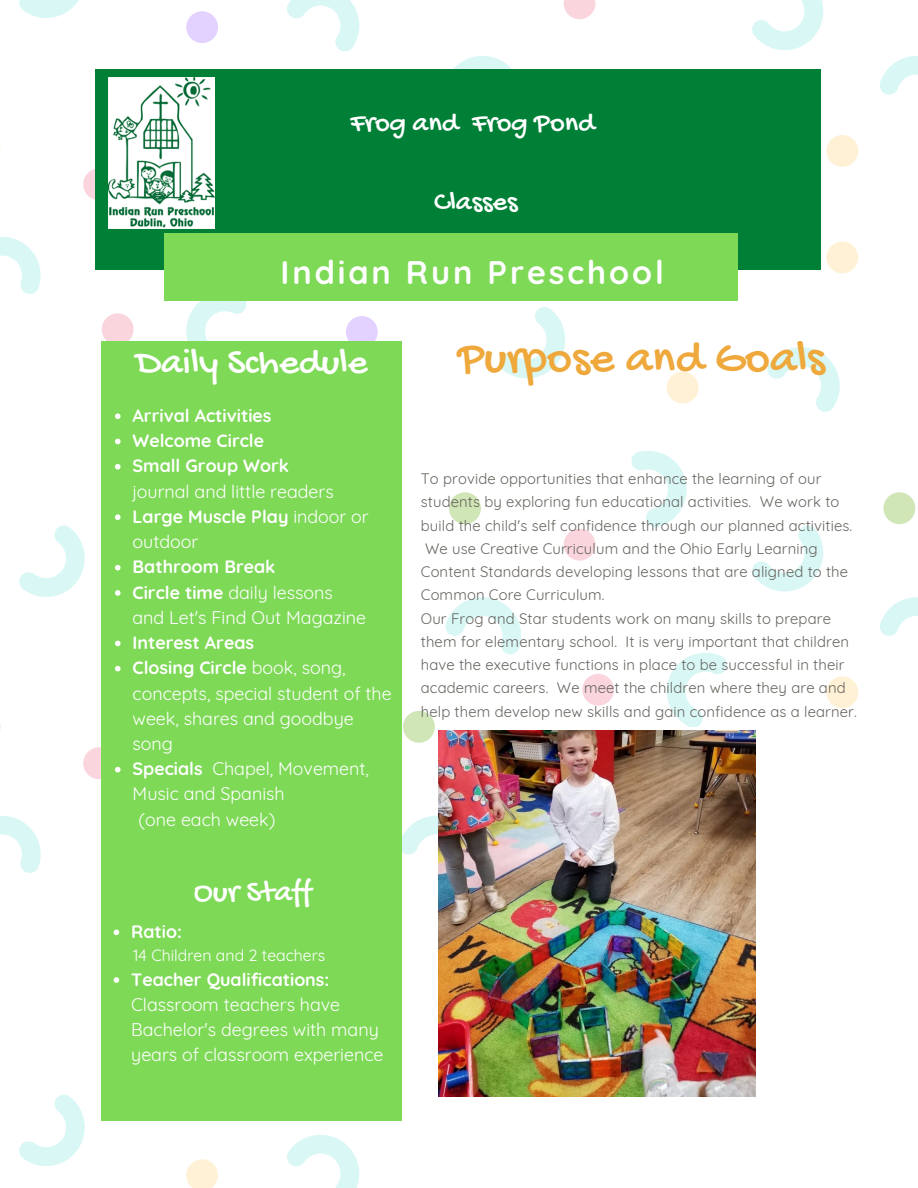
<style>
.page{position:relative;width:918px;height:1188px;background:#fff}
.page>*{position:absolute;margin:0;border:0;box-sizing:border-box;transform-origin:0 0}
.t1{font:48px "Gochi Hand";color:#eea83c}
.t2{font:38.55px "Gochi Hand";color:#fff}
.t3{font:700 32.55px "Quicksand";letter-spacing:.09em;color:#fff}
.t4{font:31.8px "Gochi Hand";color:#fff}
.t5{font:28.5px "Gochi Hand";color:#fff}
.t6{font:17.85px/25.2px "Quicksand";color:#fff}
.t7{font:700 17.85px/25.2px "Quicksand";color:#fff}
.t8{font:15.9px "Quicksand";color:#fff}
.t9{font:14.85px/23.2px "Quicksand";letter-spacing:.01em;color:#67645e}
.s1{font-weight:400}
.s2{font-weight:700}
</style>
<div class="page">
<svg style="left:83px;top:747px;width:32px;height:32px"></svg>
<div style="left:403px;top:711px;width:32px;height:32px;background:#d0e6b7;border-radius:50%"></div>
<svg style="left:19px;top:525px;width:66px;height:72px"></svg>
<svg style="left:401px;top:814px;width:37px;height:60px"></svg>
<svg style="left:0;top:816px;width:41px;height:57px"></svg>
<div style="left:564px;top:529px;width:32px;height:32px;background:#fad5de;border-radius:50%"></div>
<div style="left:582px;top:674px;width:32px;height:32px;background:#fad5de;border-radius:50%"></div>
<div style="left:883px;top:492px;width:32px;height:32px;background:#d0e6b7;border-radius:50%"></div>
<div style="left:449px;top:492px;width:32px;height:32px;background:#d0e6b7;border-radius:50%"></div>
<div style="left:667px;top:372px;width:32px;height:32px;background:#fff1d6;border-radius:50%"></div>
<div style="left:826px;top:676px;width:32px;height:32px;background:#fff1d6;border-radius:50%"></div>
<div style="left:826px;top:242px;width:32px;height:31px;background:#fff1d6;border-radius:50%"></div>
<svg style="left:499px;top:307px;width:66px;height:71px"></svg>
<svg style="left:752px;top:525px;width:72px;height:67px"></svg>
<svg style="left:767px;top:347px;width:73px;height:65px"></svg>
<svg style="left:631px;top:450px;width:56px;height:77px"></svg>
<svg style="left:880px;top:597px;width:38px;height:39px"></svg>
<svg style="left:667px;top:653px;width:60px;height:73px"></svg>
<svg style="left:445px;top:597px;width:76px;height:58px"></svg>
<svg style="left:186px;top:1159px;width:32px;height:29px"></svg>
<svg style="left:19px;top:1094px;width:66px;height:72px"></svg>
<svg style="left:287px;top:1135px;width:73px;height:53px"></svg>
<div style="left:83px;top:168px;width:32px;height:32px;background:#fad5de;border-radius:50%"></div>
<div style="left:102px;top:313px;width:32px;height:32px;background:#fad5de;border-radius:50%"></div>
<div style="left:186px;top:11px;width:32px;height:32px;background:#e3d2ff;border-radius:50%"></div>
<div style="left:346px;top:316px;width:32px;height:32px;background:#e3d2ff;border-radius:50%"></div>
<svg style="left:19px;top:0;width:60px;height:18px"></svg>
<svg style="left:287px;top:0;width:73px;height:52px"></svg>
<svg style="left:185px;top:301px;width:63px;height:41px"></svg>
<svg style="left:0;top:237px;width:41px;height:57px"></svg>
<svg style="left:564px;top:0;width:32px;height:19px"></svg>
<div style="left:826px;top:135px;width:32px;height:32px;background:#fff1d6;border-radius:50%"></div>
<svg style="left:752px;top:0;width:72px;height:50px"></svg>
<svg style="left:880px;top:56px;width:38px;height:39px"></svg>
<svg style="left:445px;top:56px;width:81px;height:14px"></svg>
<div style="left:776px;top:70px;width:45px;height:199px;background:#008037"></div>
<div style="left:140px;top:70px;width:636px;height:199px;background:#008037"></div>
<div style="left:95px;top:70px;width:45px;height:199px;background:#008037"></div>
<div style="left:702px;top:233px;width:36px;height:68px;background:#7ed957"></div>
<div style="left:199px;top:233px;width:503px;height:68px;background:#7ed957"></div>
<div style="left:164px;top:233px;width:35px;height:68px;background:#7ed957"></div>
<div style="left:102px;top:393px;width:299px;height:682px;background:#7ed957"></div>
<div style="left:102px;top:342px;width:299px;height:51px;background:#7ed957"></div>
<div style="left:102px;top:1075px;width:299px;height:45px;background:#7ed957"></div>
<img style="left:108px;top:78px;width:107px;height:150px">
<img style="left:438px;top:731px;width:317px;height:365px">
<svg style="left:115px;top:413px;width:6px;height:6px"></svg>
<svg style="left:115px;top:439px;width:6px;height:5px"></svg>
<svg style="left:115px;top:464px;width:6px;height:6px"></svg>
<svg style="left:115px;top:514px;width:6px;height:6px"></svg>
<svg style="left:115px;top:565px;width:6px;height:6px"></svg>
<svg style="left:115px;top:590px;width:6px;height:6px"></svg>
<svg style="left:115px;top:641px;width:6px;height:5px"></svg>
<svg style="left:115px;top:666px;width:6px;height:5px"></svg>
<svg style="left:115px;top:767px;width:6px;height:5px"></svg>
<svg style="left:114px;top:930px;width:5px;height:5px"></svg>
<svg style="left:114px;top:977px;width:5px;height:6px"></svg>
<h3 class="t5" style="left:350px;top:108px;width:246px">Frog and Frog Pond</h3>
<h3 class="t5" style="left:434px;top:187px;width:85px">Classes</h3>
<h3 class="t3" style="left:280px;top:252px;width:385px">Indian Run Preschool</h3>
<h2 class="t2" style="left:136px;top:342px;width:233px">Daily Schedule</h2>
<p class="t7" style="left:133px;top:403px;width:158px">Arrival Activities<br>Welcome Circle<br>Small Group Work</p>
<p class="t7" style="left:133px;top:504px;width:238px">Large Muscle Play <span class="s1">indoor or outdoor</span></p>
<p class="t6" style="left:133px;top:554px;width:235px"><span class="s2">Bathroom Break<br>Circle time</span> daily lessons and Let's Find Out Magazine</p>
<p class="t6" style="left:133px;top:630px;width:261px"><span class="s2">Interest Areas<br>Closing Circle</span> book, song, concepts, special student of the week, shares and goodbye song<br><span class="s2">Specials</span> Chapel, Movement,<br>Music and Spanish</p>
<p class="t6" style="left:133px;top:478px;width:203px">journal and little readers</p>
<p class="t6" style="left:139px;top:806px;width:138px">(one each week)</p>
<h3 class="t4" style="left:194px;top:876px;width:119px">Our Staff</h3>
<p class="t7" style="left:131px;top:919px;width:52px">Ratio:</p>
<p class="t7" style="left:131px;top:966px;width:200px">Teacher Qualifications:</p>
<p class="t8" style="left:133px;top:945px;width:194px">14 Children and 2 teachers</p>
<p class="t6" style="left:131px;top:992px;width:254px">Classroom teachers have<br>Bachelor's degrees with many years of classroom experience</p>
<h1 class="t1" style="left:458px;top:333px;width:369px">Purpose and Goals</h1>
<p class="t9" style="left:421px;top:467px;width:437px">To provide opportunities that enhance the learning of our students by exploring fun educational activities. We work to build the child's self confidence through our planned activities.<br>We use Creative Curriculum and the Ohio Early Learning Content Standards developing lessons that are aligned to the Common Core Curriculum.<br>Our Frog and Star students work on many skills to prepare them for elementary school. It is very important that children have the executive functions in place to be successful in their academic careers. We meet the children where they are and help them develop new skills and gain confidence as a learner.</p>
</div>
